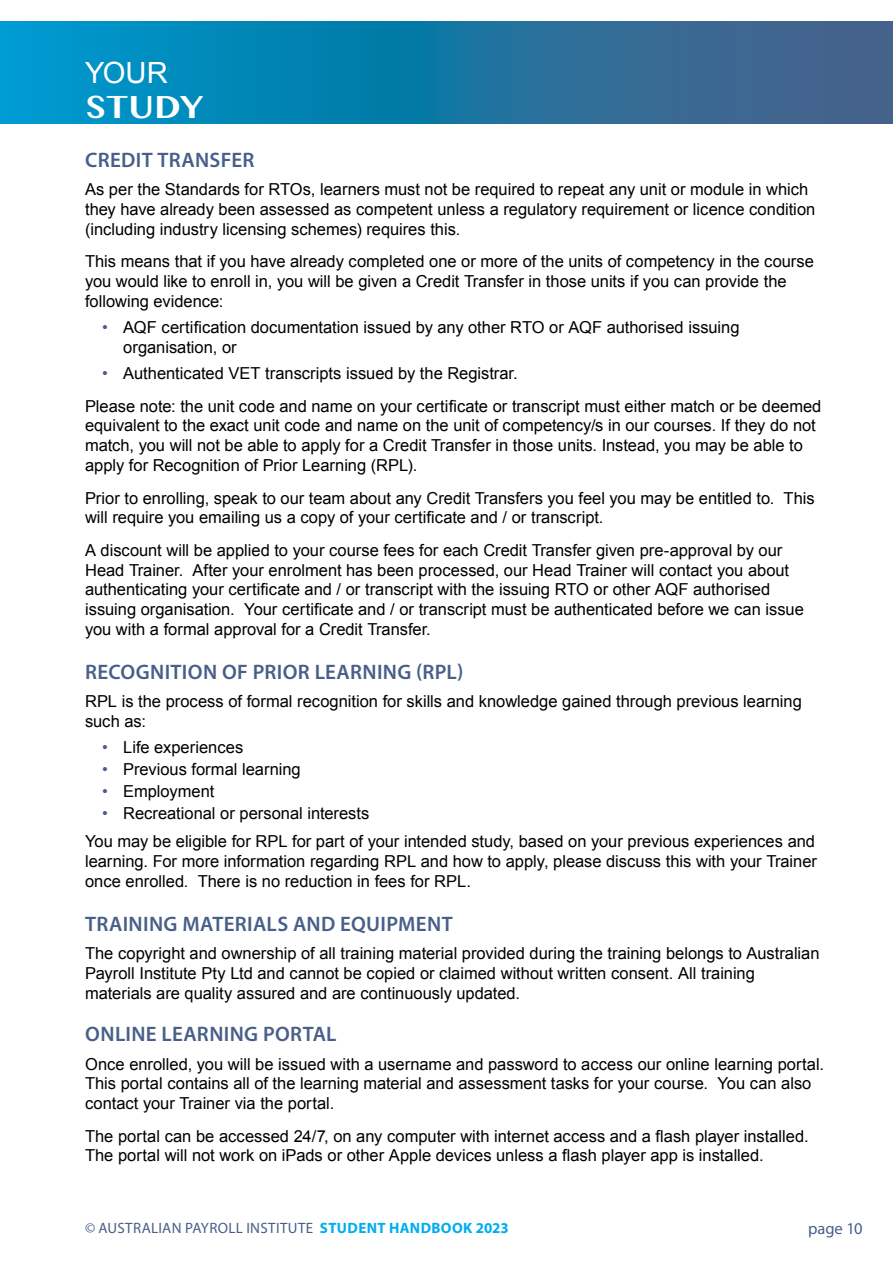
<style>
.page{position:relative;width:893px;height:1263px;background:#fff}
.page>*{position:absolute;margin:0;border:0;box-sizing:border-box;transform-origin:0 0}
.t1{font:700 29.25px "Bangla MN";color:#fff}
.t2{font:29.25px "Arial";color:#fff}
.t3{font:600 21px "Myriad Pro";letter-spacing:.015em;color:#485f89}
.t4{font:16.5px/19.8px "Arial";color:#000}
.t5{font:16.5px "Myriad Pro";letter-spacing:-.005em;color:#485f89}
.t6{font:15px "Myriad Pro";letter-spacing:.025em;color:#485f89}
.s1{color:#485f89}
.s2{font-weight:700;color:#00aeef}
</style>
<div class="page">
<svg style="left:0;top:21px;width:893px;height:103px;background:#1a79a7"></svg>
<h1 class="t2" style="left:85px;top:54px;width:84px">YOUR</h1>
<h1 class="t1" style="left:85px;top:91px;width:120px">STUDY</h1>
<p class="t3" style="left:85px;top:146px;width:171px">CREDIT TRANSFER</p>
<p class="t4" style="left:85px;top:179px;width:732px">As per the Standards for RTOs, learners must not be required to repeat any unit or module in which they have already been assessed as competent unless a regulatory requirement or licence condition (including industry licensing schemes) requires this.</p>
<p class="t4" style="left:85px;top:252px;width:730px">This means that if you have already completed one or more of the units of competency in the course you would like to enroll in, you will be given a Credit Transfer in those units if you can provide the following evidence:</p>
<p class="t4" style="left:123px;top:317px;width:618px;text-indent:-21px"><span class="s1">•</span> AQF certification documentation issued by any other RTO or AQF authorised issuing organisation, or</p>
<p class="t4" style="left:85px;top:357px;width:738px;line-height:32.5px;text-indent:17px"><span class="s1">•</span> Authenticated VET transcripts issued by the Registrar.<br>Please note: the unit code and name on your certificate or transcript must either match or be deemed</p>
<p class="t4" style="left:85px;top:416px;width:732px">equivalent to the exact unit code and name on the unit of competency/s in our courses. If they do not match, you will not be able to apply for a Credit Transfer in those units. Instead, you may be able to apply for Recognition of Prior Learning (RPL).</p>
<p class="t4" style="left:85px;top:488px;width:731px">Prior to enrolling, speak to our team about any Credit Transfers you feel you may be entitled to. This will require you emailing us a copy of your certificate and / or transcript.</p>
<p class="t4" style="left:85px;top:540px;width:720px">A discount will be applied to your course fees for each Credit Transfer given pre-approval by our Head Trainer. After your enrolment has been processed, our Head Trainer will contact you about authenticating your certificate and / or transcript with the issuing RTO or other AQF authorised issuing organisation. Your certificate and / or transcript must be authenticated before we can issue you with a formal approval for a Credit Transfer.</p>
<p class="t3" style="left:85px;top:659px;width:380px">RECOGNITION OF PRIOR LEARNING (RPL)</p>
<p class="t4" style="left:85px;top:692px;width:718px">RPL is the process of formal recognition for skills and knowledge gained through previous learning such as:</p>
<p class="t4" style="left:102px;top:738px;width:143px"><span class="s1">•</span> Life experiences</p>
<p class="t4" style="left:102px;top:760px;width:200px"><span class="s1">•</span> Previous formal learning</p>
<p class="t4" style="left:102px;top:782px;width:114px"><span class="s1">•</span> Employment</p>
<p class="t4" style="left:85px;top:799px;width:732px;line-height:28.3px;text-indent:17px"><span class="s1">•</span> Recreational or personal interests<br>You may be eligible for RPL for part of your intended study, based on your previous experiences and</p>
<p class="t4" style="left:85px;top:852px;width:733px">learning. For more information regarding RPL and how to apply, please discuss this with your Trainer once enrolled. There is no reduction in fees for RPL.</p>
<p class="t3" style="left:85px;top:911px;width:369px">TRAINING MATERIALS AND EQUIPMENT</p>
<p class="t4" style="left:85px;top:944px;width:736px">The copyright and ownership of all training material provided during the training belongs to Australian<br>Payroll Institute Pty Ltd and cannot be copied or claimed without written consent. All training materials are quality assured and are continuously updated.</p>
<p class="t3" style="left:85px;top:1021px;width:253px">ONLINE LEARNING PORTAL</p>
<p class="t4" style="left:85px;top:1054px;width:740px">Once enrolled, you will be issued with a username and password to access our online learning portal.<br>This portal contains all of the learning material and assessment tasks for your course. You can also contact your Trainer via the portal.</p>
<p class="t4" style="left:85px;top:1126px;width:725px">The portal can be accessed 24/7, on any computer with internet access and a flash player installed.<br>The portal will not work on iPads or other Apple devices unless a flash player app is installed.</p>
<p class="t6" style="left:85px;top:1219px;width:425px">© AUSTRALIAN PAYROLL INSTITUTE <span class="s2">STUDENT HANDBOOK 2023</span></p>
<p class="t5" style="left:808px;top:1218px;width:56px">page 10</p>
</div>
